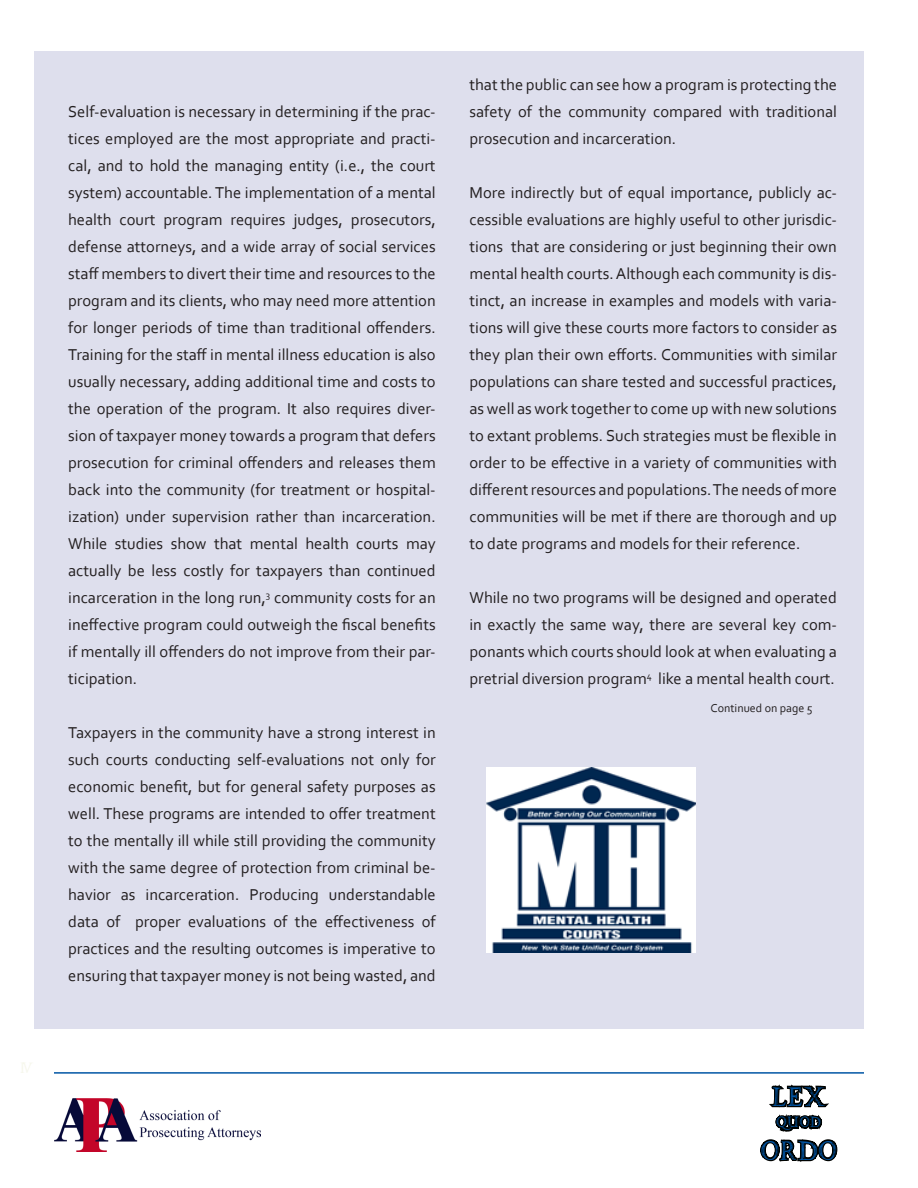
<style>
.page{position:relative;width:918px;height:1188px;background:#fff}
.page>*{position:absolute;margin:0;border:0;box-sizing:border-box;transform-origin:0 0}
.t1{font:27px "SPQR";color:#0155a5}
.t2{font:16.5px/27px "Corbel";color:#231f20;text-align:justify}
.t3{font:15px "Myriad Pro";color:#231f20}
.t4{font:15px "SPQR";color:#0155a5}
.t5{font:12px "Corbel";color:#231f20}
</style>
<div class="page">
<hr style="left:54px;top:1072px;width:810px;height:2px;background:#0155a5">
<img style="left:54px;top:1099px;width:207px;height:52px">
<svg style="left:758px;top:1028px;width:98px;height:134px"></svg>
<div style="left:34px;top:51px;width:830px;height:977px;background:#dedfed"></div>
<img style="left:486px;top:767px;width:210px;height:186px">
<p class="t2" style="left:469px;top:71px;width:369px">that the public can see how a program is protecting the safety of the community compared with traditional prosecution and incarceration.</p>
<p class="t2" style="left:469px;top:179px;width:369px">More indirectly but of equal importance, publicly ac&shy;cessible evaluations are highly useful to other jurisdic&shy;tions that are considering or just beginning their own mental health courts. Although each community is dis&shy;tinct, an increase in examples and models with varia&shy;tions will give these courts more factors to consider as they plan their own efforts. Communities with similar populations can share tested and successful practices, as well as work together to come up with new solutions to extant problems. Such strategies must be flexible in order to be effective in a variety of communities with different resources and populations. The needs of more communities will be met if there are thorough and up to date programs and models for their reference.</p>
<p class="t2" style="left:469px;top:584px;width:369px">While no two programs will be designed and operated in exactly the same way, there are several key com&shy;ponants which courts should look at when evaluating a pretrial diversion program<sup>4</sup> like a mental health court.</p>
<p class="t5" style="left:711px;top:701px;width:103px">Continued on page 5</p>
<p class="t2" style="left:68px;top:98px;width:369px">Self-evaluation is necessary in determining if the prac&shy;tices employed are the most appropriate and practi&shy;cal, and to hold the managing entity (i.e., the court system) accountable. The implementation of a mental health court program requires judges, prosecutors, defense attorneys, and a wide array of social services staff members to divert their time and resources to the program and its clients, who may need more attention for longer periods of time than traditional offenders.<br>Training for the staff in mental illness education is also usually necessary, adding additional time and costs to the operation of the program. It also requires diver&shy;sion of taxpayer money towards a program that defers prosecution for criminal offenders and releases them back into the community (for treatment or hospital&shy;ization) under supervision rather than incarceration.<br>While studies show that mental health courts may actually be less costly for taxpayers than continued incarceration in the long run,<sup>3</sup> community costs for an ineffective program could outweigh the fiscal benefits if mentally ill offenders do not improve from their par&shy;ticipation.</p>
<p class="t2" style="left:68px;top:719px;width:369px">Taxpayers in the community have a strong interest in such courts conducting self-evaluations not only for economic benefit, but for general safety purposes as well. These programs are intended to offer treatment to the mentally ill while still providing the community with the same degree of protection from criminal be&shy;havior as incarceration. Producing understandable data of proper evaluations of the effectiveness of practices and the resulting outcomes is imperative to ensuring that taxpayer money is not being wasted, and</p>
<p class="t3" style="left:351px;top:564px;width:144px">{Continued on page 9.]</p>
<h1 class="t1" style="left:771px;top:1081px;width:56px">LEX</h1>
<p class="t4" style="left:776px;top:1114px;width:46px">QUOD</p>
<h1 class="t1" style="left:761px;top:1135px;width:78px">ORDO</h1>
</div>
